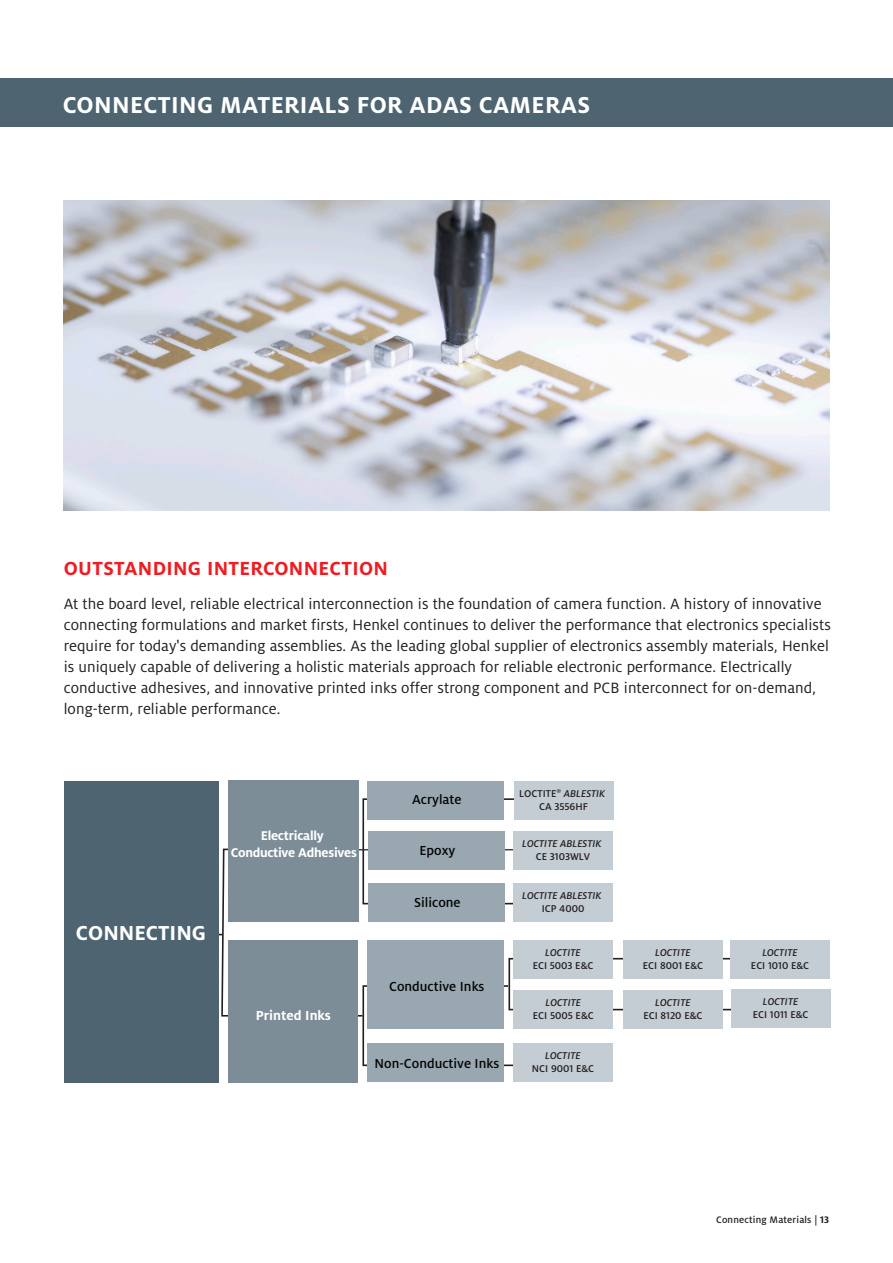
<style>
.page{position:relative;width:893px;height:1263px;background:#fff}
.page>*{position:absolute;margin:0;border:0;box-sizing:border-box;transform-origin:0 0}
.Copy_14_18{font:700 25.5px "Henkel Milo";letter-spacing:.015em;color:#fff}
.t1{font:700 22.35px "Henkel Milo";color:#fff}
.Copy_14_18-2{font:700 21px "Henkel Milo";letter-spacing:.015em;color:#ee1d23}
.Copy_14_18-3{font:16.5px/21px "Henkel Milo";letter-spacing:.005em;color:#231f20}
.t2{font:500 14.4px "Henkel Milo";color:#030505}
.t3{font:700 14.4px "Henkel Milo";color:#fff}
.t4{font:700 13.95px/16.8px "Henkel Milo";letter-spacing:-.015em;color:#fff;text-align:center}
.t5{font:500 10.95px/13px "Henkel Milo";color:#231f20;text-align:center}
.t6{font:italic 500 10.95px/13px "Henkel Milo";color:#231f20;text-align:center}
.Right_Hand_Numbering{font:500 10.5px "Henkel Milo";letter-spacing:.015em;color:#231f20}
.s1{font-style:italic}
.s2{font-style:normal}
.s3{font-weight:700}
</style>
<div class="page">
<div style="left:0;top:78px;width:893px;height:49px;background:#4e6470"></div>
<img style="left:64px;top:200px;width:765px;height:310px">
<hr style="left:171px;top:934px;width:52px;height:1px;background:#231f20">
<svg style="left:220px;top:797px;width:598px;height:270px"></svg>
<hr style="left:345px;top:849px;width:180px;height:1px;background:#231f20">
<div style="left:367px;top:781px;width:137px;height:38px;background:#98a7b0"></div>
<div style="left:513px;top:831px;width:100px;height:39px;background:#c3cdd3"></div>
<div style="left:514px;top:781px;width:100px;height:38px;background:#c3cdd3"></div>
<div style="left:513px;top:883px;width:100px;height:38px;background:#c3cdd3"></div>
<div style="left:229px;top:781px;width:130px;height:141px;background:#7c8d97"></div>
<div style="left:228px;top:940px;width:130px;height:143px;background:#7c8d97"></div>
<div style="left:513px;top:1044px;width:100px;height:38px;background:#c3cdd3"></div>
<div style="left:623px;top:940px;width:100px;height:39px;background:#c3cdd3"></div>
<div style="left:623px;top:990px;width:100px;height:39px;background:#c3cdd3"></div>
<div style="left:730px;top:940px;width:100px;height:39px;background:#c3cdd3"></div>
<div style="left:731px;top:989px;width:100px;height:38px;background:#c3cdd3"></div>
<div style="left:513px;top:940px;width:100px;height:39px;background:#c3cdd3"></div>
<div style="left:367px;top:940px;width:137px;height:89px;background:#98a7b0"></div>
<div style="left:367px;top:1044px;width:137px;height:38px;background:#98a7b0"></div>
<div style="left:64px;top:781px;width:154px;height:301px;background:#4e6571"></div>
<div style="left:368px;top:831px;width:137px;height:39px;background:#98a7b0"></div>
<div style="left:368px;top:883px;width:137px;height:39px;background:#98a7b0"></div>
<p class="Copy_14_18" style="left:63px;top:90px;width:529px">CONNECTING MATERIALS FOR ADAS CAMERAS</p>
<p class="Copy_14_18-2" style="left:64px;top:556px;width:326px">OUTSTANDING INTERCONNECTION</p>
<p class="Copy_14_18-3" style="left:64px;top:593px;width:769px">At the board level, reliable electrical interconnection is the foundation of camera function. A history of innovative connecting formulations and market firsts, Henkel continues to deliver the performance that electronics specialists require for today's demanding assemblies. As the leading global supplier of electronics assembly materials, Henkel is uniquely capable of delivering a holistic materials approach for reliable electronic performance. Electrically conductive adhesives, and innovative printed inks offer strong component and PCB interconnect for on-demand, long-term, reliable performance.</p>
<p class="t1" style="left:76px;top:920px;width:132px">CONNECTING</p>
<p class="t4" style="left:231px;top:828px;width:128px">Electrically<br>Conductive Adhesives</p>
<p class="t2" style="left:412px;top:792px;width:51px">Acrylate</p>
<p class="t2" style="left:419px;top:842px;width:37px">Epoxy</p>
<p class="t2" style="left:414px;top:894px;width:48px">Silicone</p>
<p class="t3" style="left:256px;top:1007px;width:77px">Printed Inks</p>
<p class="t2" style="left:389px;top:978px;width:97px">Conductive Inks</p>
<p class="t2" style="left:374px;top:1056px;width:126px">Non-Conductive Inks</p>
<p class="t5" style="left:519px;top:787px;width:88px">LOCTITE<sup>®</sup> <span class="s1">ABLESTIK<br></span>CA 3556HF</p>
<p class="t6" style="left:522px;top:837px;width:81px">LOCTITE ABLESTIK<br><span class="s2">CE 3103WLV</span></p>
<p class="t6" style="left:522px;top:889px;width:81px">LOCTITE ABLESTIK<br><span class="s2">ICP 4000</span></p>
<p class="t5" style="left:533px;top:946px;width:62px"><span class="s1">LOCTITE<br></span>ECI 5003 E&amp;C</p>
<p class="t5" style="left:533px;top:996px;width:62px"><span class="s1">LOCTITE<br></span>ECI 5005 E&amp;C</p>
<p class="t5" style="left:532px;top:1049px;width:64px"><span class="s1">LOCTITE<br></span>NCI 9001 E&amp;C</p>
<p class="t5" style="left:643px;top:946px;width:62px"><span class="s1">LOCTITE<br></span>ECI 8001 E&amp;C</p>
<p class="t5" style="left:643px;top:996px;width:60px"><span class="s1">LOCTITE<br></span>ECI 8120 E&amp;C</p>
<p class="t5" style="left:751px;top:946px;width:60px"><span class="s1">LOCTITE<br></span>ECI 1010 E&amp;C</p>
<p class="t5" style="left:753px;top:995px;width:57px"><span class="s1">LOCTITE<br></span>ECI 1011 E&amp;C</p>
<p class="Right_Hand_Numbering" style="left:716px;top:1214px;width:115px">Connecting Materials | <span class="s3">13</span></p>
</div>
